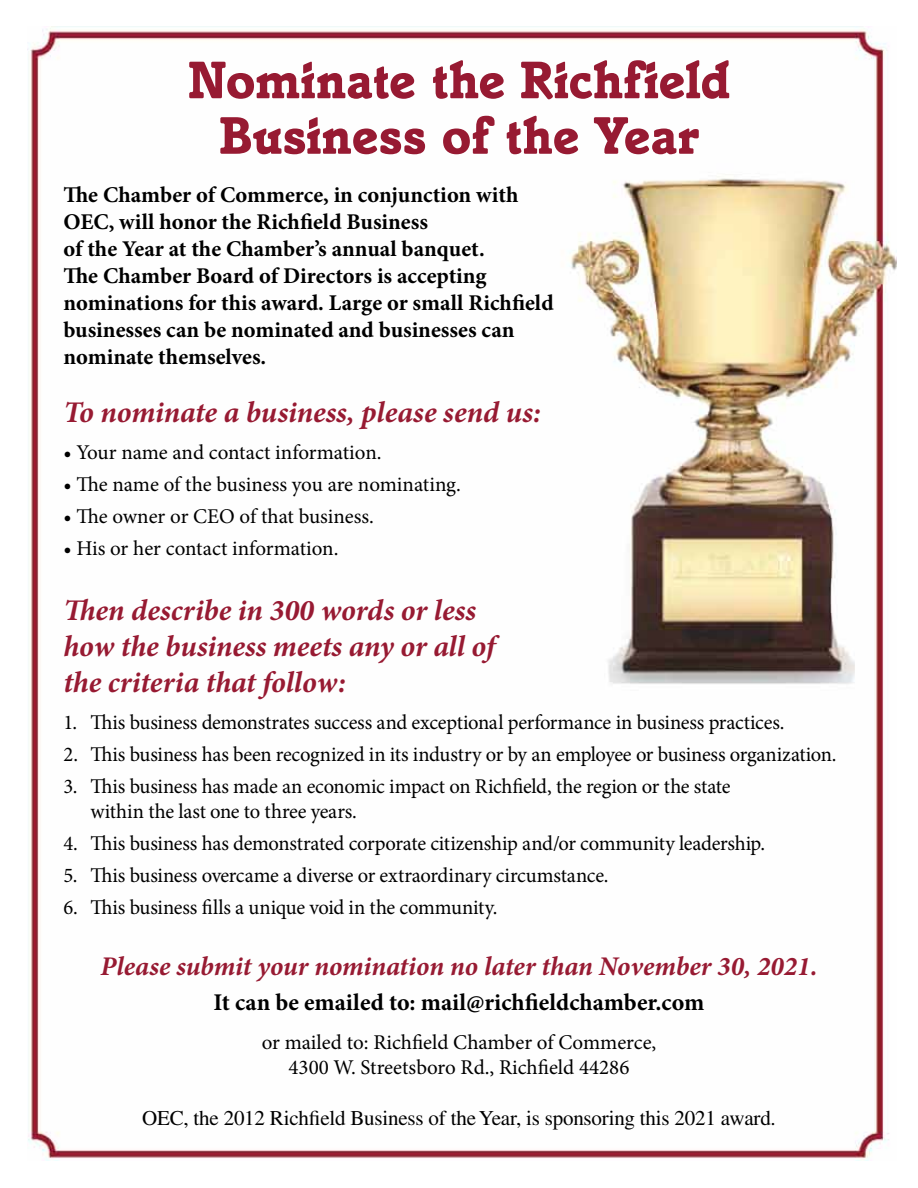
<style>
.page{position:relative;width:918px;height:1188px;background:#fff}
.page>*{position:absolute;margin:0;border:0;box-sizing:border-box;transform-origin:0 0}
.t1{font:700 54px/55.5px "Italia";color:#971a32;text-align:center}
.t2{font:italic 700 30px/36px "Minion Pro";letter-spacing:-.005em;color:#971a32}
.t3{font:italic 700 27px "Minion Pro";letter-spacing:-.005em;color:#971a32}
.t4{font:700 24px "Minion Pro";color:#000}
.t5{font:700 22.5px/27px "Minion Pro";color:#000}
.t6{font:21px/25.2px "Minion Pro";letter-spacing:-.01em;color:#000}
.t7{font:21px "Times";letter-spacing:-.01em;color:#000}
</style>
<div class="page">
<img style="left:27px;top:27px;width:869px;height:1134px">
<h1 class="t1" style="left:188px;top:51px;width:544px">Nominate the Richfield<br>Business of the Year</h1>
<p class="t5" style="left:63px;top:181px;width:492px">The Chamber of Commerce, in conjunction with OEC, will honor the Richfield Business<br>of the Year at the Chamber’s annual banquet.<br>The Chamber Board of Directors is accepting nominations for this award. Large or small Richfield businesses can be nominated and businesses can nominate themselves.</p>
<h2 class="t2" style="left:63px;top:394px;width:479px">To nominate a business, please send us:</h2>
<p class="t6" style="left:63px;top:440px;width:320px">• Your name and contact information.</p>
<p class="t6" style="left:63px;top:472px;width:399px">• The name of the business you are nominating.</p>
<p class="t6" style="left:63px;top:504px;width:312px">• The owner or CEO of that business.</p>
<p class="t6" style="left:63px;top:536px;width:277px">• His or her contact information.</p>
<h2 class="t2" style="left:63px;top:592px;width:433px">Then describe in 300 words or less how the business meets any or all of the criteria that follow:</h2>
<p class="t6" style="left:63px;top:710px;width:723px">1. This business demonstrates success and exceptional performance in business practices.</p>
<p class="t6" style="left:63px;top:742px;width:775px">2. This business has been recognized in its industry or by an employee or business organization.</p>
<p class="t6" style="left:90px;top:774px;width:642px;text-indent:-27px">3. This business has made an economic impact on Richfield, the region or the state within the last one to three years.</p>
<p class="t6" style="left:63px;top:831px;width:703px">4. This business has demonstrated corporate citizenship and/or community leadership.</p>
<p class="t6" style="left:63px;top:863px;width:547px">5. This business overcame a diverse or extraordinary circumstance.</p>
<p class="t6" style="left:63px;top:895px;width:436px">6. This business fills a unique void in the community.</p>
<p class="t3" style="left:100px;top:947px;width:719px">Please submit your nomination no later than November 30, 2021.</p>
<p class="t4" style="left:214px;top:986px;width:492px">It can be emailed to: mail@richfieldchamber.com</p>
<p class="t6" style="left:262px;top:1030px;width:396px;text-align:center">or mailed to: Richfield Chamber of Commerce,<br>4300 W. Streetsboro Rd., Richfield 44286</p>
<p class="t7" style="left:142px;top:1106px;width:635px">OEC, the 2012 Richfield Business of the Year, is sponsoring this 2021 award.</p>
</div>
